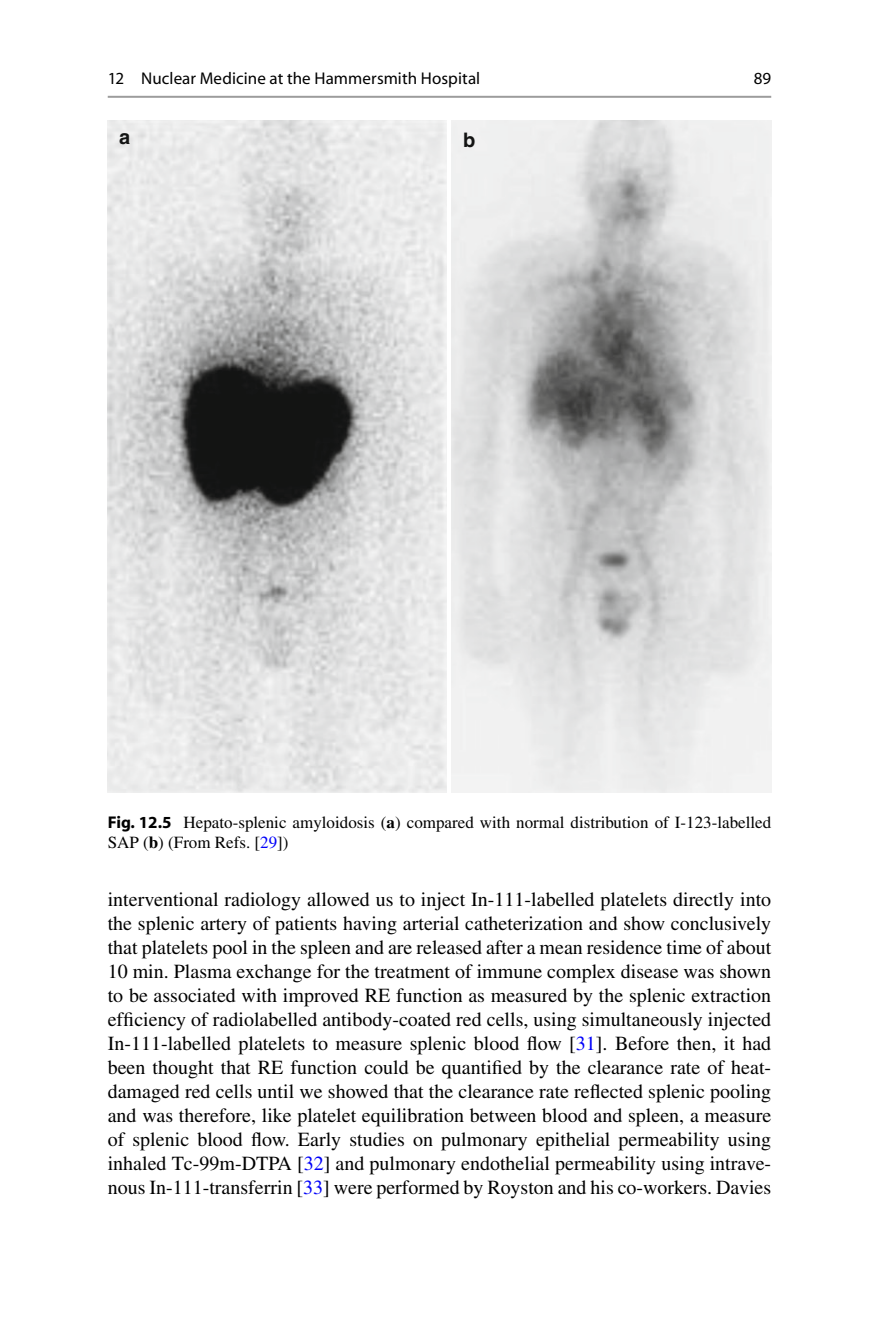
<style>
.page{position:relative;width:879px;height:1333px;background:#fff}
.page>*{position:absolute;margin:0;border:0;box-sizing:border-box;transform-origin:0 0}
.t1{font:20px/24px "Fgyqwh Rnwsgt Times";color:#000;text-align:justify}
.t2{font:700 20px "Kggxfc Dsbtjp Helvetica";color:#131413}
.t3{font:17px/20px "Fgyqwh Rnwsgt Times";color:#000}
.t4{font:17px "Wyvjnm Chbctx Myriad";letter-spacing:.005em;color:#000}
.s1{font-family:"Bryhgx Lfvvsg Myriad";font-weight:700}
.s2{font-family:"Dgtnxx Ndhgcw Times";font-weight:700}
.s3{color:#0000fa}
</style>
<div class="page">
<img style="left:108px;top:121px;width:338px;height:671px">
<img style="left:452px;top:121px;width:319px;height:671px">
<hr style="left:108px;top:96px;width:663px;height:2px;background:#9c9c9c">
<p class="t4" style="left:108px;top:72px;width:374px">12 Nuclear Medicine at the Hammersmith Hospital</p>
<p class="t2" style="left:119px;top:128px;width:13px">a</p>
<p class="t2" style="left:463px;top:132px;width:14px">b</p>
<p class="t4" style="left:754px;top:72px;width:19px">89</p>
<p class="t3" style="left:108px;top:813px;width:665px"><span class="s1">Fig. 12.5</span> Hepato-splenic amyloidosis ( <span class="s2">a</span> ) compared with normal distribution of I-123-labelled<br>SAP ( <span class="s2">b</span> ) (From Refs. [ <span class="s3">29</span> ])</p>
<p class="t1" style="left:108px;top:888px;width:665px">interventional radiology allowed us to inject In-111-labelled platelets directly into the splenic artery of patients having arterial catheterization and show conclusively that platelets pool in the spleen and are released after a mean residence time of about 10 min. Plasma exchange for the treatment of immune complex disease was shown to be associated with improved RE function as measured by the splenic extraction efficiency of radiolabelled antibody-coated red cells, using simultaneously injected In-111-labelled platelets to measure splenic blood flow [ <span class="s3">31</span> ]. Before then, it had been thought that RE function could be quantified by the clearance rate of heat&shy;damaged red cells until we showed that the clearance rate reflected splenic pooling and was therefore, like platelet equilibration between blood and spleen, a measure of splenic blood flow. Early studies on pulmonary epithelial permeability using inhaled Tc-99m-DTPA [ <span class="s3">32</span> ] and pulmonary endothelial permeability using intrave&shy;nous In-111-transferrin [ <span class="s3">33</span> ] were performed by Royston and his co-workers. Davies</p>
</div>
